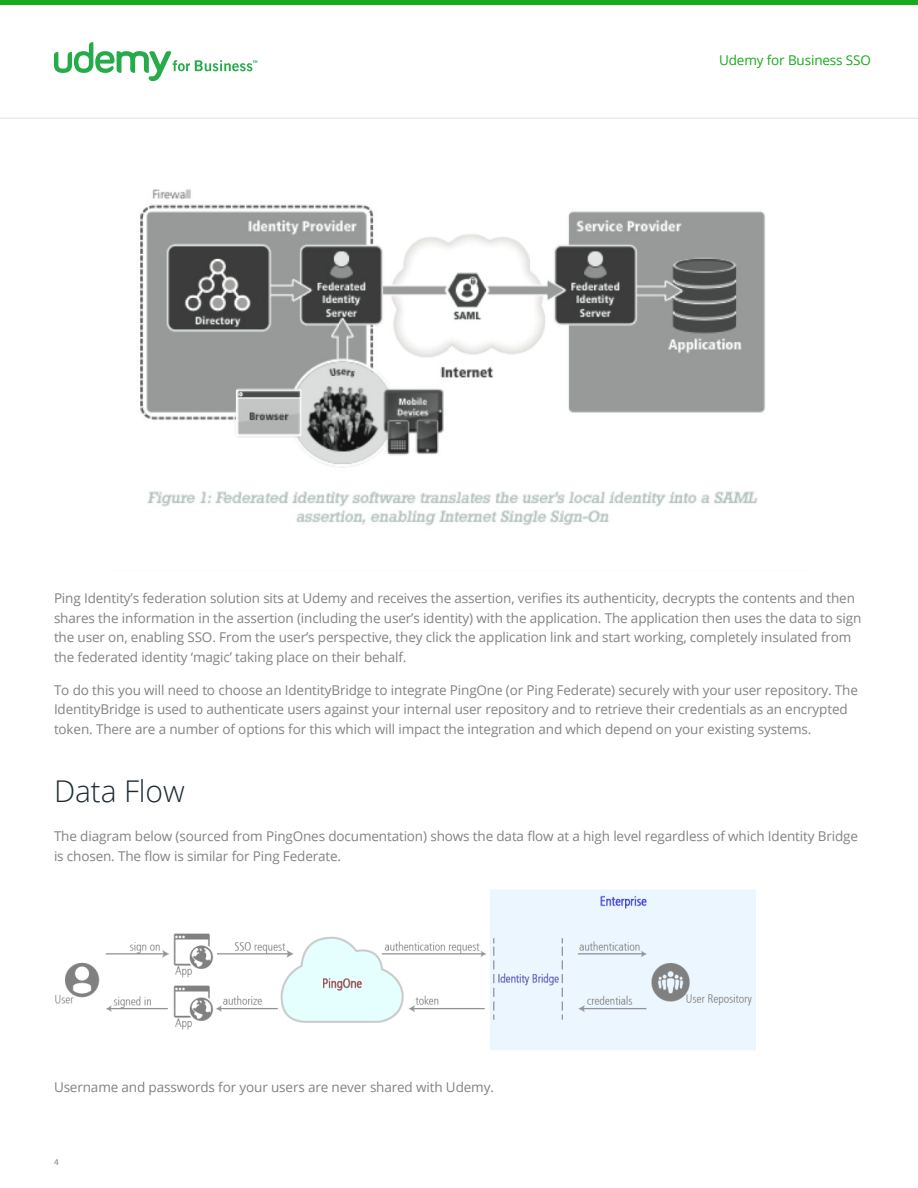
<style>
.page{position:relative;width:918px;height:1188px;background:#fff}
.page>*{position:absolute;margin:0;border:0;box-sizing:border-box;transform-origin:0 0}
.Udemy_-_Headline_Tex{font:300 30px "Open Sans";letter-spacing:-.005em;color:#1d2b35}
.Udemy_-_Body_Text_Re{font:13.5px/19.5px "Open Sans";letter-spacing:-.01em;color:#808285}
.Udemy_-_Intro_Text{font:13.5px "Open Sans";letter-spacing:-.01em;color:#17aa1c}
.t1{font:9px "Myriad Pro";color:#808285}
</style>
<div class="page">
<div style="left:0;top:0;width:918px;height:5px;background:#17aa1c"></div>
<hr style="left:0;top:118px;width:918px;height:1px;background:#dcdddf">
<svg style="left:54px;top:42px;width:203px;height:39px"></svg>
<img style="left:140px;top:189px;width:626px;height:337px">
<img style="left:55px;top:889px;width:701px;height:161px">
<p class="Udemy_-_Intro_Text" style="left:719px;top:51px;width:153px">Udemy for Business SSO</p>
<p class="Udemy_-_Body_Text_Re" style="left:54px;top:588px;width:809px">Ping Identity’s federation solution sits at Udemy and receives the assertion, verifies its authenticity, decrypts the contents and then shares the information in the assertion (including the user’s identity) with the application. The application then uses the data to sign the user on, enabling SSO. From the user’s perspective, they click the application link and start working, completely insulated from the federated identity ‘magic’ taking place on their behalf.</p>
<p class="Udemy_-_Body_Text_Re" style="left:54px;top:680px;width:806px">To do this you will need to choose an IdentityBridge to integrate PingOne (or Ping Federate) securely with your user repository. The<br>IdentityBridge is used to authenticate users against your internal user repository and to retrieve their credentials as an encrypted token. There are a number of options for this which will impact the integration and which depend on your existing systems.</p>
<p class="Udemy_-_Headline_Tex" style="left:54px;top:770px;width:132px">Data Flow</p>
<p class="Udemy_-_Body_Text_Re" style="left:54px;top:826px;width:806px">The diagram below (sourced from PingOnes documentation) shows the data flow at a high level regardless of which Identity Bridge is chosen. The flow is similar for Ping Federate.</p>
<p class="Udemy_-_Body_Text_Re" style="left:54px;top:1077px;width:441px">Username and passwords for your users are never shared with Udemy.</p>
<p class="t1" style="left:54px;top:1157px;width:6px">4</p>
</div>
